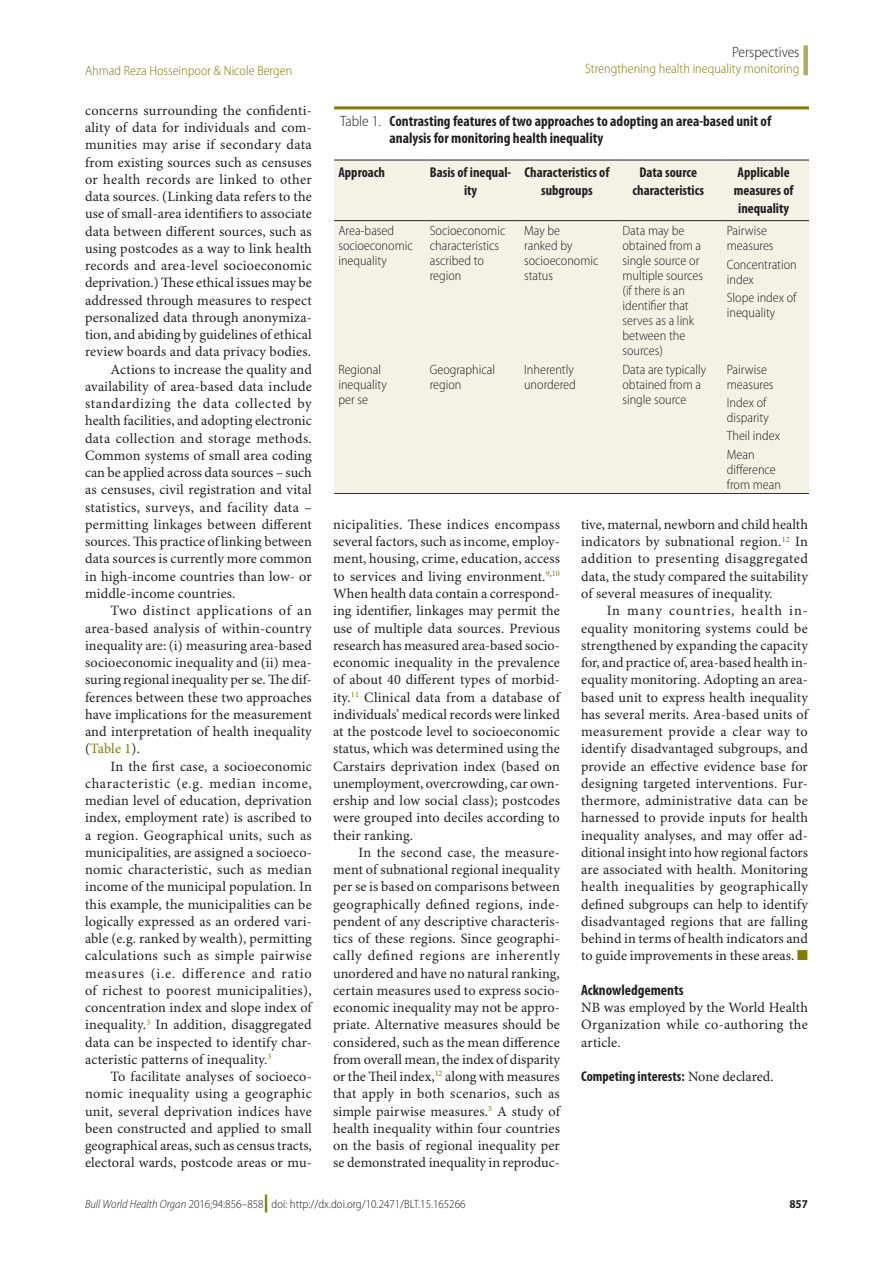
<style>
.page{position:relative;width:893px;height:1263px;background:#fff}
.page>*{position:absolute;margin:0;border:0;box-sizing:border-box;transform-origin:0 0}
.Tbl_Title{font:700 condensed 15px/16.5px "Myriad Pro";color:#231f20}
.Acknowledgement_Hd{font:700 condensed 15px "Myriad Pro";color:#231f20}
.Section_Title{font:300 semi-condensed 15px "Myriad Pro";color:#231f20}
.Para_Ind{font:14.25px/17.2px "Minion Pro";letter-spacing:.005em;color:#231f20;text-align:justify}
.Tbl_Col_Hd{font:700 condensed 14.25px/17.9px "Myriad Pro";color:#231f20;text-align:center}
.Para_No_Ind{font:14.25px/17.2px "Minion Pro";letter-spacing:.02em;color:#231f20;text-align:justify}
.Competing_interests{font:700 condensed 14.25px "Myriad Pro";color:#231f20}
.Tbl_Body{font:300 semi-condensed 13.5px/15px "Myriad Pro";color:#231f20}
.RH_Outside{font:300 semi-condensed 13.5px "Myriad Pro";color:#827c00}
.RH_Inside{font:300 semi-condensed 13.5px "Myriad Pro";color:#827c00}
.t1{font:300 semi-condensed 12px "Myriad Pro";color:#231f20}
.t2{font:700 semi-condensed 12px "Myriad Pro";color:#231f20}
.s1{color:#827c00}
.s2{font-weight:300;font-stretch:semi-condensed}
.s3{font-family:"Minion Pro";font-weight:400;font-stretch:normal}
.s4{font-style:italic}
.s5{font-weight:900;font-stretch:normal;font-size:18px;color:#827c00}
</style>
<div class="page">
<div style="left:803px;top:45px;width:5px;height:30px;background:#b2ac5f"></div>
<hr style="left:334px;top:106px;width:475px;height:3px;background:#827c00">
<hr style="left:334px;top:493px;width:475px;height:1px;background:#231f20">
<div style="left:334px;top:161px;width:475px;height:332px;background:#f3f2e4"></div>
<hr style="left:334px;top:220px;width:92px;height:1px;background:#231f20">
<hr style="left:426px;top:220px;width:94px;height:1px;background:#231f20">
<hr style="left:520px;top:220px;width:98px;height:1px;background:#231f20">
<hr style="left:618px;top:220px;width:105px;height:1px;background:#231f20">
<hr style="left:723px;top:220px;width:86px;height:1px;background:#231f20">
<hr style="left:334px;top:160px;width:92px;height:1px;background:#231f20">
<hr style="left:426px;top:160px;width:94px;height:1px;background:#231f20">
<hr style="left:520px;top:160px;width:98px;height:1px;background:#231f20">
<hr style="left:618px;top:160px;width:105px;height:1px;background:#231f20">
<hr style="left:723px;top:160px;width:86px;height:1px;background:#231f20">
<p class="Section_Title" style="left:732px;top:44px;width:69px">Perspectives</p>
<p class="RH_Inside" style="left:85px;top:63px;width:209px">Ahmad Reza Hosseinpoor &amp; Nicole Bergen</p>
<p class="RH_Outside" style="left:585px;top:61px;width:216px">Strengthening health inequality monitoring</p>
<p class="Para_Ind" style="left:85px;top:102px;width:228px">concerns surrounding the confidenti&shy;ality of data for individuals and com&shy;munities may arise if secondary data from existing sources such as censuses or health records are linked to other data sources. (Linking data refers to the use of small-area identifiers to associate data between different sources, such as using postcodes as a way to link health records and area-level socioeconomic deprivation.) These ethical issues may be addressed through measures to respect personalized data through anonymiza&shy;tion, and abiding by guidelines of ethical review boards and data privacy bodies.</p>
<p class="Para_Ind" style="left:85px;top:361px;width:228px;text-indent:26px">Actions to increase the quality and availability of area-based data include standardizing the data collected by health facilities, and adopting electronic data collection and storage methods.<br>Common systems of small area coding can be applied across data sources – such as censuses, civil registration and vital statistics, surveys, and facility data – permitting linkages between different sources. This practice of linking between data sources is currently more common in high-income countries than low- or middle-income countries.</p>
<p class="Para_Ind" style="left:85px;top:603px;width:228px;text-indent:26px">Two distinct applications of an area-based analysis of within-country inequality are: (i) measuring area-based socioeconomic inequality and (ii) mea&shy;suring regional inequality per se. The dif&shy;ferences between these two approaches have implications for the measurement and interpretation of health inequality (<span class="s1">Table 1</span>).</p>
<p class="Para_Ind" style="left:85px;top:758px;width:228px;text-indent:26px">In the first case, a socioeconomic characteristic (e.g. median income, median level of education, deprivation index, employment rate) is ascribed to a region. Geographical units, such as municipalities, are assigned a socioeco&shy;nomic characteristic, such as median income of the municipal population. In this example, the municipalities can be logically expressed as an ordered vari&shy;able (e.g. ranked by wealth), permitting calculations such as simple pairwise measures (i.e. difference and ratio of richest to poorest municipalities), concentration index and slope index of inequality.<sup>3</sup> In addition, disaggregated data can be inspected to identify char&shy;acteristic patterns of inequality.<sup>3</sup></p>
<p class="Para_Ind" style="left:85px;top:1068px;width:228px;text-indent:26px">To facilitate analyses of socioeco&shy;nomic inequality using a geographic unit, several deprivation indices have been constructed and applied to small geographical areas, such as census tracts, electoral wards, postcode areas or mu-</p>
<p class="Tbl_Title" style="left:390px;top:113px;width:383px;text-indent:-50px"><span class="s2">Table 1.</span> Contrasting features of two approaches to adopting an area-based unit of analysis for monitoring health inequality</p>
<p class="Tbl_Col_Hd" style="left:338px;top:164px;width:48px">Approach</p>
<p class="Tbl_Col_Hd" style="left:430px;top:164px;width:83px">Basis of inequal&shy;ity</p>
<p class="Tbl_Col_Hd" style="left:524px;top:164px;width:86px">Characteristics of subgroups</p>
<p class="Tbl_Col_Hd" style="left:633px;top:164px;width:73px">Data source characteristics</p>
<p class="Tbl_Col_Hd" style="left:734px;top:164px;width:61px">Applicable measures of inequality</p>
<p class="Tbl_Body" style="left:338px;top:224px;width:76px">Area-based socioeconomic inequality</p>
<p class="Tbl_Body" style="left:430px;top:224px;width:77px">Socioeconomic characteristics ascribed to region</p>
<p class="Tbl_Body" style="left:524px;top:224px;width:76px">May be<br>ranked by socioeconomic status</p>
<p class="Tbl_Body" style="left:622px;top:224px;width:82px">Data may be obtained from a single source or multiple sources (if there is an identifier that serves as a link between the sources)</p>
<p class="Tbl_Body" style="left:727px;top:224px;width:48px">Pairwise measures</p>
<p class="Tbl_Body" style="left:727px;top:257px;width:71px">Concentration index</p>
<p class="Tbl_Body" style="left:727px;top:290px;width:71px">Slope index of inequality</p>
<p class="Tbl_Body" style="left:338px;top:362px;width:50px">Regional inequality per se</p>
<p class="Tbl_Body" style="left:430px;top:362px;width:67px">Geographical region</p>
<p class="Tbl_Body" style="left:524px;top:362px;width:53px">Inherently unordered</p>
<p class="Tbl_Body" style="left:622px;top:362px;width:85px">Data are typically obtained from a single source</p>
<p class="Tbl_Body" style="left:727px;top:362px;width:48px">Pairwise measures</p>
<p class="Tbl_Body" style="left:727px;top:395px;width:43px">Index of disparity</p>
<p class="Tbl_Body" style="left:727px;top:429px;width:55px">Theil index</p>
<p class="Tbl_Body" style="left:727px;top:447px;width:56px">Mean difference from mean</p>
<p class="Para_Ind" style="left:333px;top:516px;width:228px">nicipalities. These indices encompass several factors, such as income, employ&shy;ment, housing, crime, education, access to services and living environment.<sup>9</sup><sup>,</sup><sup>10<br></sup>When health data contain a correspond&shy;ing identifier, linkages may permit the use of multiple data sources. Previous research has measured area-based socio&shy;economic inequality in the prevalence of about 40 different types of morbid&shy;ity.<sup>11</sup> Clinical data from a database of individuals’ medical records were linked at the postcode level to socioeconomic status, which was determined using the Carstairs deprivation index (based on unemployment, overcrowding, car own&shy;ership and low social class); postcodes were grouped into deciles according to their ranking.</p>
<p class="Para_Ind" style="left:333px;top:844px;width:228px;text-indent:26px">In the second case, the measure&shy;ment of subnational regional inequality per se is based on comparisons between geographically defined regions, inde&shy;pendent of any descriptive characteris&shy;tics of these regions. Since geographi&shy;cally defined regions are inherently unordered and have no natural ranking, certain measures used to express socio&shy;economic inequality may not be appro&shy;priate. Alternative measures should be considered, such as the mean difference from overall mean, the index of disparity or the Theil index,<sup>12</sup> along with measures that apply in both scenarios, such as simple pairwise measures.<sup>3</sup> A study of health inequality within four countries on the basis of regional inequality per se demonstrated inequality in reproduc-</p>
<p class="Para_Ind" style="left:581px;top:516px;width:228px">tive, maternal, newborn and child health indicators by subnational region.<sup>12</sup> In addition to presenting disaggregated data, the study compared the suitability of several measures of inequality.</p>
<p class="Para_Ind" style="left:581px;top:603px;width:228px;text-indent:26px">In many countries, health in&shy;equality monitoring systems could be strengthened by expanding the capacity for, and practice of, area-based health in&shy;equality monitoring. Adopting an area&shy;based unit to express health inequality has several merits. Area-based units of measurement provide a clear way to identify disadvantaged subgroups, and provide an effective evidence base for designing targeted interventions. Fur&shy;thermore, administrative data can be harnessed to provide inputs for health inequality analyses, and may offer ad&shy;ditional insight into how regional factors are associated with health. Monitoring health inequalities by geographically defined subgroups can help to identify disadvantaged regions that are falling behind in terms of health indicators and to guide improvements in these areas. <span class="s1">■</span></p>
<p class="Acknowledgement_Hd" style="left:581px;top:981px;width:104px">Acknowledgements</p>
<p class="Para_No_Ind" style="left:581px;top:999px;width:228px">NB was employed by the World Health Organization while co-authoring the article.</p>
<p class="Competing_interests" style="left:581px;top:1068px;width:194px">Competing interests: <span class="s3">None declared.</span></p>
<p class="t1" style="left:85px;top:1198px;width:382px"><span class="s4">Bull World Health Organ</span> 2016;94:856–858<span class="s5">|</span> doi: http://dx.doi.org/10.2471/BLT.15.165266</p>
<p class="t2" style="left:789px;top:1197px;width:20px">857</p>
</div>
